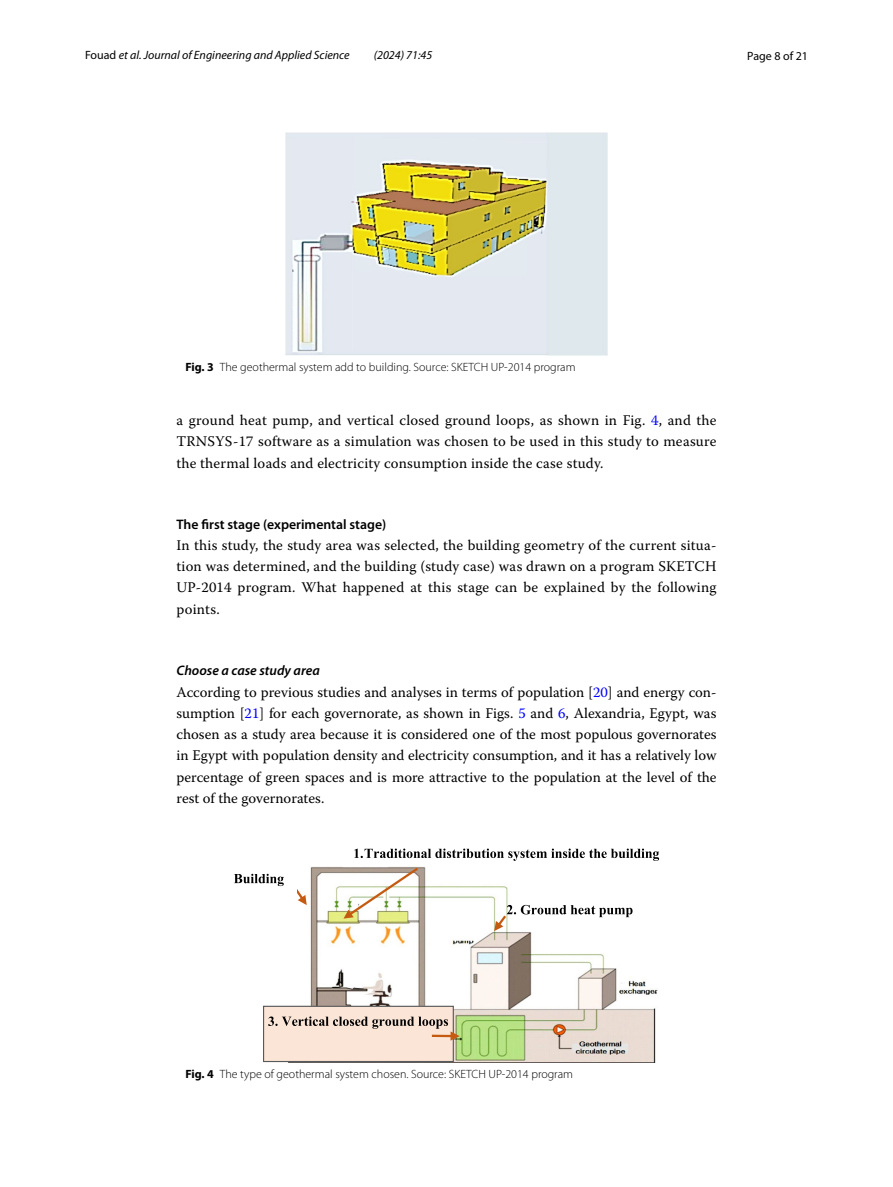
<style>
.page{position:relative;width:893px;height:1187px;background:#fff}
.page>*{position:absolute;margin:0;border:0;box-sizing:border-box;transform-origin:0 0}
.t1{font:14.7px/21.3px "Warnock Pro";letter-spacing:.015em;color:#000;text-align:justify}
.t2{font:600 13.8px "Myriad Pro";color:#000}
.t3{font:italic 600 13.8px "Myriad Pro";color:#000}
.t4{font:300 12px "Myriad Pro";color:#000}
.t5{font:italic 12px "Myriad Pro";color:#000}
.t6{font:12px "Myriad Pro";color:#000}
.s1{font-style:normal}
.s2{font-weight:700}
.s3{color:#00f}
</style>
<div class="page">
<img style="left:286px;top:133px;width:321px;height:223px">
<img style="left:287px;top:866px;width:370px;height:196px">
<div style="left:264px;top:1006px;width:189px;height:55px;background:#fbe5d6"></div>
<div style="left:263px;top:1005px;width:191px;height:56px;border:1px solid #595959"></div>
<svg style="left:268px;top:1016px;width:192px;height:24px"></svg>
<svg style="left:343px;top:848px;width:316px;height:83px"></svg>
<div style="left:234px;top:863px;width:63px;height:32px;background:#fff"></div>
<svg style="left:234px;top:873px;width:73px;height:32px"></svg>
<p class="t5" style="left:85px;top:48px;width:266px"><span class="s1">Fouad</span> et al. Journal of Engineering and Applied Science</p>
<p class="t5" style="left:374px;top:48px;width:60px">(2024) 71:45</p>
<p class="t6" style="left:747px;top:48px;width:62px">Page 8 of 21</p>
<p class="t4" style="left:185px;top:360px;width:392px"><span class="s2">Fig. 3</span> The geothermal system add to building. Source: SKETCH UP-2014 program</p>
<p class="t1" style="left:176px;top:409px;width:542px">a ground heat pump, and vertical closed ground loops, as shown in Fig. <span class="s3">4</span>, and the TRNSYS-17 software as a simulation was chosen to be used in this study to measure the thermal loads and electricity consumption inside the case study.</p>
<p class="t2" style="left:176px;top:515px;width:211px">The first stage (experimental stage)</p>
<p class="t1" style="left:176px;top:534px;width:542px">In this study, the study area was selected, the building geometry of the current situa&shy;tion was determined, and the building (study case) was drawn on a program SKETCH UP-2014 program. What happened at this stage can be explained by the following points.</p>
<p class="t3" style="left:176px;top:662px;width:145px">Choose a case study area</p>
<p class="t1" style="left:176px;top:681px;width:542px">According to previous studies and analyses in terms of population [<span class="s3">20</span>] and energy con&shy;sumption [<span class="s3">21</span>] for each governorate, as shown in Figs. <span class="s3">5</span> and <span class="s3">6</span>, Alexandria, Egypt, was chosen as a study area because it is considered one of the most populous governorates in Egypt with population density and electricity consumption, and it has a relatively low percentage of green spaces and is more attractive to the population at the level of the rest of the governorates.</p>
<p class="t4" style="left:185px;top:1066px;width:389px"><span class="s2">Fig. 4</span> The type of geothermal system chosen. Source: SKETCH UP-2014 program</p>
</div>
